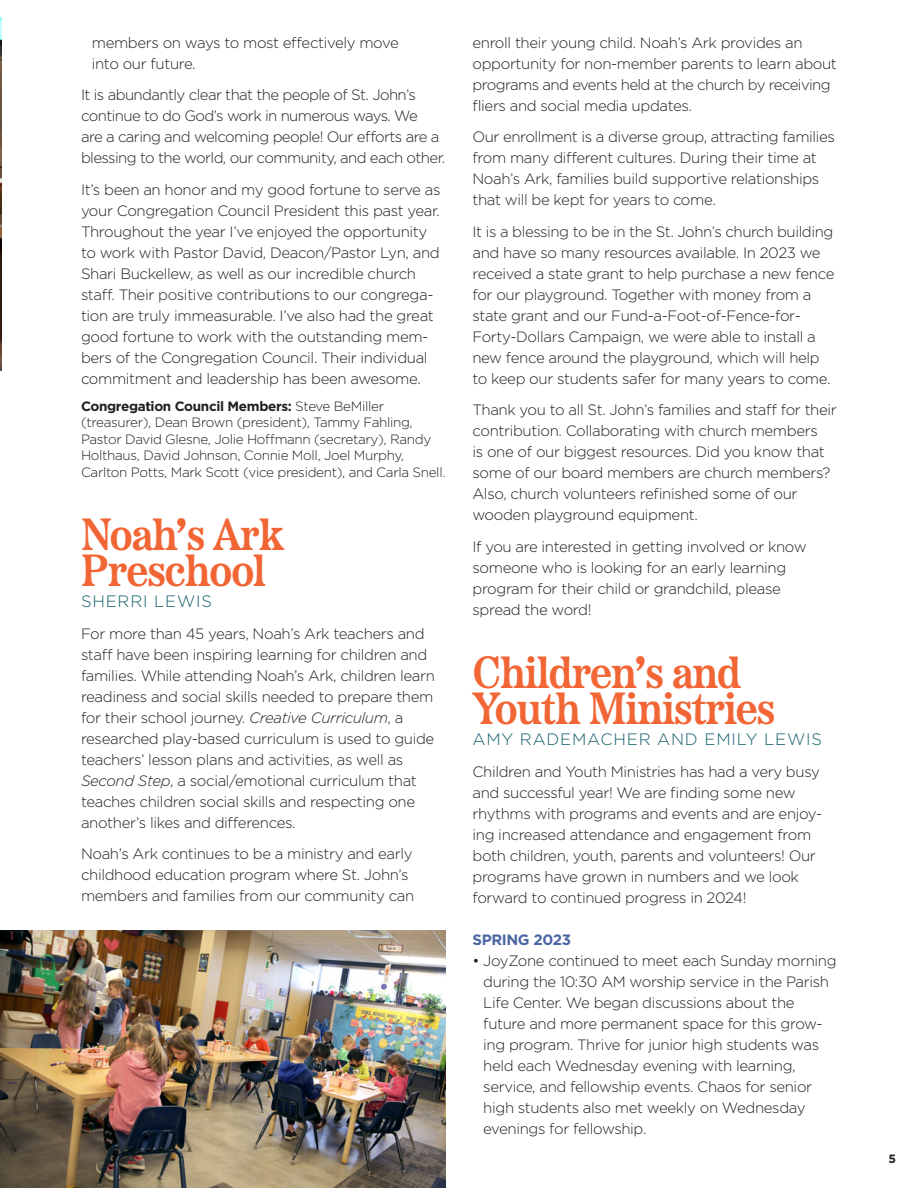
<style>
.page{position:relative;width:918px;height:1188px;background:#fff}
.page>*{position:absolute;margin:0;border:0;box-sizing:border-box;transform-origin:0 0}
.t1{font:600 45px/36px "Etna";letter-spacing:-.025em;color:#f26535}
.t2{font:300 16.5px "Gotham";letter-spacing:.05em;color:#16606c}
.t3{font:300 15px/21px "Gotham";letter-spacing:-.025em;color:#231f20}
.t4{font:700 15px "Gotham";letter-spacing:-.025em;color:#4b66a4}
.t5{font:300 13.5px/16.5px "Gotham";letter-spacing:-.025em;color:#231f20}
.t6{font:700 12px "Gotham";color:#231f20}
.s1{font-weight:700}
.s2{font-style:italic}
</style>
<div class="page">
<img style="left:0;top:18px;width:2px;height:353px">
<img style="left:0;top:931px;width:446px;height:257px">
<p class="t3" style="left:92px;top:32px;width:308px">members on ways to most effectively move into our future.</p>
<p class="t3" style="left:81px;top:84px;width:366px">It is abundantly clear that the people of St. John’s continue to do God’s work in numerous ways. We<br>are a caring and welcoming people! Our efforts are a blessing to the world, our community, and each other.</p>
<p class="t3" style="left:81px;top:179px;width:361px">It’s been an honor and my good fortune to serve as your Congregation Council President this past year.<br>Throughout the year I’ve enjoyed the opportunity to work with Pastor David, Deacon/Pastor Lyn, and Shari Buckellew, as well as our incredible church staff. Their positive contributions to our congrega&shy;tion are truly immeasurable. I’ve also had the great good fortune to work with the outstanding mem&shy;bers of the Congregation Council. Their individual commitment and leadership has been awesome.</p>
<p class="t5" style="left:81px;top:398px;width:366px"><span class="s1">Congregation Council Members:</span> Steve BeMiller (treasurer), Dean Brown (president), Tammy Fahling, Pastor David Glesne, Jolie Hoffmann (secretary), Randy Holthaus, David Johnson, Connie Moll, Joel Murphy, Carlton Potts, Mark Scott (vice president), and Carla Snell.</p>
<p class="t1" style="left:81px;top:513px;width:205px">Noah’s Ark<br>Preschool</p>
<p class="t2" style="left:81px;top:591px;width:133px">SHERRI LEWIS</p>
<p class="t3" style="left:81px;top:623px;width:356px">For more than 45 years, Noah’s Ark teachers and staff have been inspiring learning for children and families. While attending Noah’s Ark, children learn readiness and social skills needed to prepare them for their school journey. <span class="s2">Creative Curriculum</span>, a researched play-based curriculum is used to guide teachers’ lesson plans and activities, as well as <span class="s2">Second Step</span>, a social/emotional curriculum that teaches children social skills and respecting one another’s likes and differences.</p>
<p class="t3" style="left:81px;top:843px;width:335px">Noah’s Ark continues to be a ministry and early childhood education program where St. John’s members and families from our community can</p>
<p class="t3" style="left:472px;top:32px;width:366px">enroll their young child. Noah’s Ark provides an opportunity for non-member parents to learn about programs and events held at the church by receiving fliers and social media updates.</p>
<p class="t3" style="left:472px;top:126px;width:364px">Our enrollment is a diverse group, attracting families from many different cultures. During their time at Noah’s Ark, families build supportive relationships that will be kept for years to come.</p>
<p class="t3" style="left:472px;top:221px;width:363px">It is a blessing to be in the St. John’s church building and have so many resources available. In 2023 we received a state grant to help purchase a new fence for our playground. Together with money from a state grant and our Fund-a-Foot-of-Fence-for-Forty-Dollars Campaign, we were able to install a new fence around the playground, which will help to keep our students safer for many years to come.</p>
<p class="t3" style="left:472px;top:399px;width:366px">Thank you to all St. John’s families and staff for their contribution. Collaborating with church members<br>is one of our biggest resources. Did you know that some of our board members are church members?<br>Also, church volunteers refinished some of our wooden playground equipment.</p>
<p class="t3" style="left:472px;top:536px;width:336px">If you are interested in getting involved or know someone who is looking for an early learning program for their child or grandchild, please spread the word!</p>
<p class="t1" style="left:472px;top:651px;width:304px">Children’s and<br>Youth Ministries</p>
<p class="t2" style="left:472px;top:729px;width:351px">AMY RADEMACHER AND EMILY LEWIS</p>
<p class="t3" style="left:472px;top:761px;width:351px">Children and Youth Ministries has had a very busy and successful year! We are finding some new rhythms with programs and events and are enjoy&shy;ing increased attendance and engagement from both children, youth, parents and volunteers! Our programs have grown in numbers and we look forward to continued progress in 2024!</p>
<p class="t4" style="left:472px;top:930px;width:100px">SPRING 2023</p>
<p class="t3" style="left:483px;top:950px;width:355px;text-indent:-11px">• JoyZone continued to meet each Sunday morning during the 10:30 AM worship service in the Parish Life Center. We began discussions about the future and more permanent space for this grow&shy;ing program. Thrive for junior high students was held each Wednesday evening with learning, service, and fellowship events. Chaos for senior high students also met weekly on Wednesday evenings for fellowship.</p>
<p class="t6" style="left:889px;top:1151px;width:9px">5</p>
</div>
